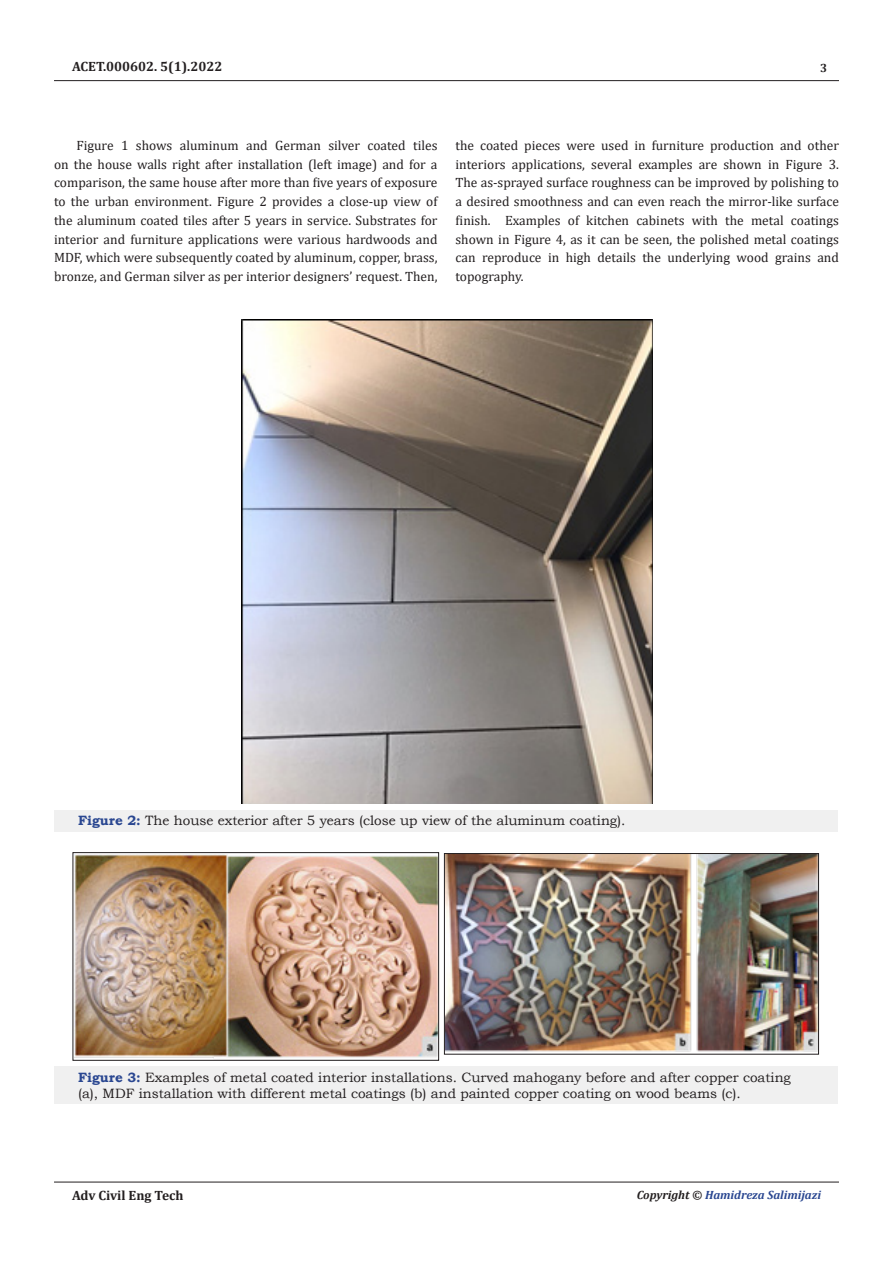
<style>
.page{position:relative;width:893px;height:1263px;background:#fff}
.page>*{position:absolute;margin:0;border:0;box-sizing:border-box;transform-origin:0 0}
.t1{font:13.5px/18.8px "Cambria";color:#231f20;text-align:justify}
.t2{font:13.5px/16.2px "Bookman Old Style";color:#231f20}
.t3{font:700 13.5px "Cambria";color:#231f20}
.t4{font:italic 700 12px "Cambria";color:#2a4791}
.t5{font:700 12px "Cambria";color:#231f20}
.s1{font-weight:700;color:#2a4791}
.s2{color:#231f20}
</style>
<div class="page">
<hr style="left:54px;top:80px;width:785px;height:1px;background:#231f20">
<hr style="left:54px;top:1182px;width:785px;height:1px;background:#231f20">
<div style="left:54px;top:810px;width:783px;height:21px;background:#f0f0f0"></div>
<img style="left:241px;top:319px;width:411px;height:485px">
<div style="left:54px;top:1066px;width:783px;height:38px;background:#f0f0f0"></div>
<img style="left:75px;top:854px;width:362px;height:204px">
<div style="left:73px;top:852px;width:366px;height:208px;border:1px solid #231f20"></div>
<img style="left:446px;top:855px;width:371px;height:197px">
<div style="left:444px;top:853px;width:375px;height:201px;border:1px solid #231f20"></div>
<p class="t3" style="left:72px;top:57px;width:152px">ACET.000602. 5(1).2022</p>
<p class="t5" style="left:820px;top:60px;width:9px">3</p>
<p class="t1" style="left:54px;top:136px;width:385px;text-indent:22px">Figure 1 shows aluminum and German silver coated tiles on the house walls right after installation (left image) and for a comparison, the same house after more than five years of exposure to the urban environment. Figure 2 provides a close-up view of the aluminum coated tiles after 5 years in service. Substrates for interior and furniture applications were various hardwoods and MDF, which were subsequently coated by aluminum, copper, brass, bronze, and German silver as per interior designers’ request. Then,</p>
<p class="t1" style="left:455px;top:136px;width:385px">the coated pieces were used in furniture production and other interiors applications, several examples are shown in Figure 3.<br>The as-sprayed surface roughness can be improved by polishing to a desired smoothness and can even reach the mirror-like surface finish. Examples of kitchen cabinets with the metal coatings shown in Figure 4, as it can be seen, the polished metal coatings can reproduce in high details the underlying wood grains and topography.</p>
<p class="t2" style="left:78px;top:813px;width:549px"><span class="s1">Figure 2:</span> The house exterior after 5 years (close up view of the aluminum coating).</p>
<p class="t2" style="left:78px;top:1069px;width:714px"><span class="s1">Figure 3:</span> Examples of metal coated interior installations. Curved mahogany before and after copper coating (a), MDF installation with different metal coatings (b) and painted copper coating on wood beams (c).</p>
<p class="t3" style="left:72px;top:1185px;width:113px">Adv Civil Eng Tech</p>
<p class="t4" style="left:637px;top:1186px;width:186px"><span class="s2">Copyright ©</span> Hamidreza Salimijazi</p>
</div>
